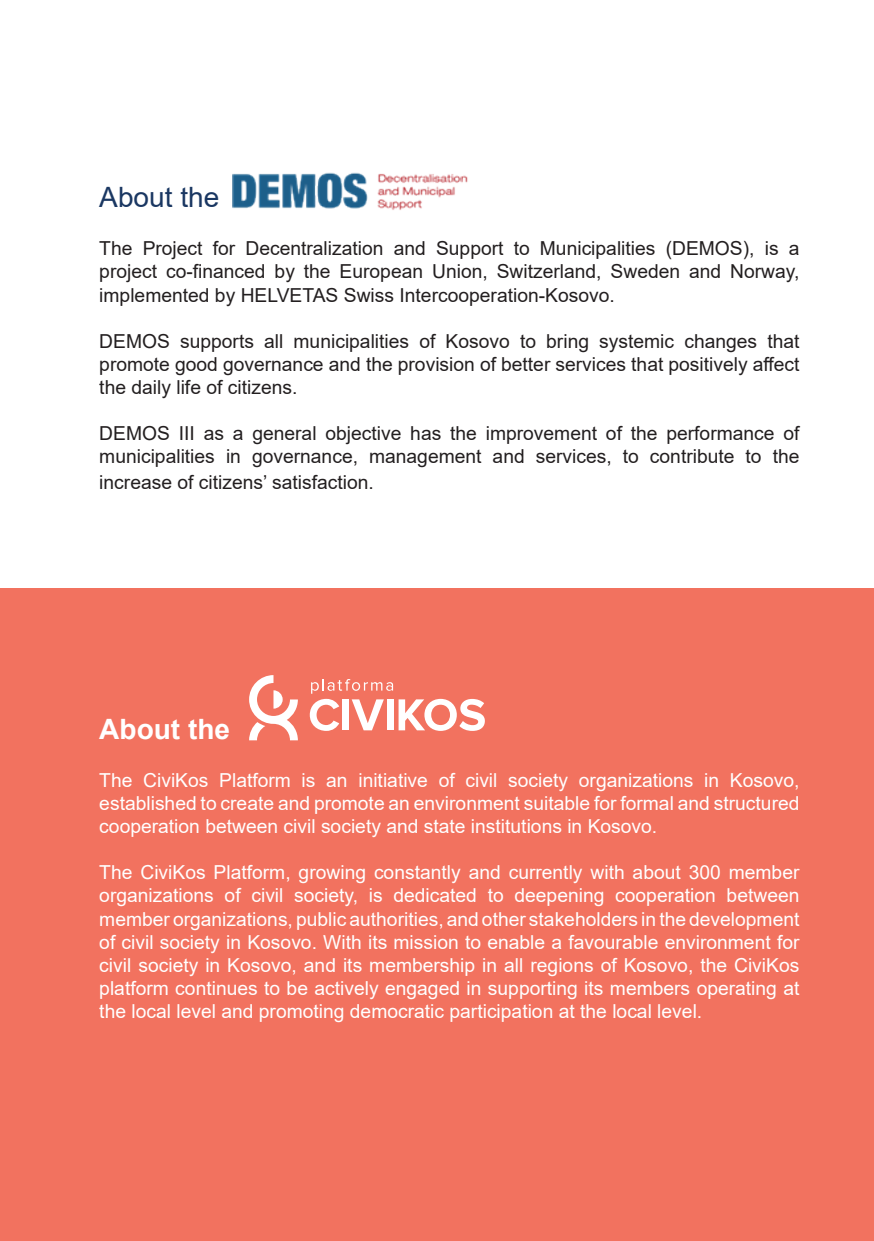
<style>
.page{position:relative;width:874px;height:1241px;background:#fff}
.page>*{position:absolute;margin:0;border:0;box-sizing:border-box;transform-origin:0 0}
.t1{font:700 28px "Arial";color:#fff}
.t2{font:28px "Arial";color:#1a3762}
.t3{font:19.25px/23.1px "Arial";color:#fff;text-align:justify}
.t4{font:19.25px/23.1px "Arial";color:#231f20;text-align:justify}
</style>
<div class="page">
<div style="left:1px;top:588px;width:872px;height:652px;background:#f2725f"></div>
<svg style="left:309px;top:679px;width:175px;height:51px"></svg>
<svg style="left:249px;top:675px;width:49px;height:65px"></svg>
<img style="left:232px;top:172px;width:236px;height:38px">
<h1 class="t2" style="left:99px;top:178px;width:121px">About the</h1>
<p class="t4" style="left:99px;top:237px;width:701px">The Project for Decentralization and Support to Municipalities (DEMOS), is a project co-financed by the European Union, Switzerland, Sweden and Norway, implemented by HELVETAS Swiss Intercooperation-Kosovo.</p>
<p class="t4" style="left:99px;top:329px;width:701px">DEMOS supports all municipalities of Kosovo to bring systemic changes that promote good governance and the provision of better services that positively affect the daily life of citizens.</p>
<p class="t4" style="left:99px;top:422px;width:701px">DEMOS III as a general objective has the improvement of the performance of municipalities in governance, management and services, to contribute to the</p>
<p class="t4" style="left:99px;top:470px;width:276px">increase of citizens’ satisfaction.</p>
<h1 class="t1" style="left:99px;top:708px;width:132px">About the</h1>
<p class="t3" style="left:99px;top:768px;width:701px">The CiviKos Platform is an initiative of civil society organizations in Kosovo, established to create and promote an environment suitable for formal and structured cooperation between civil society and state institutions in Kosovo.</p>
<p class="t3" style="left:99px;top:860px;width:701px">The CiviKos Platform, growing constantly and currently with about 300 member organizations of civil society, is dedicated to deepening cooperation between member organizations, public authorities, and other stakeholders in the development of civil society in Kosovo. With its mission to enable a favourable environment for civil society in Kosovo, and its membership in all regions of Kosovo, the CiviKos platform continues to be actively engaged in supporting its members operating at the local level and promoting democratic participation at the local level.</p>
</div>
